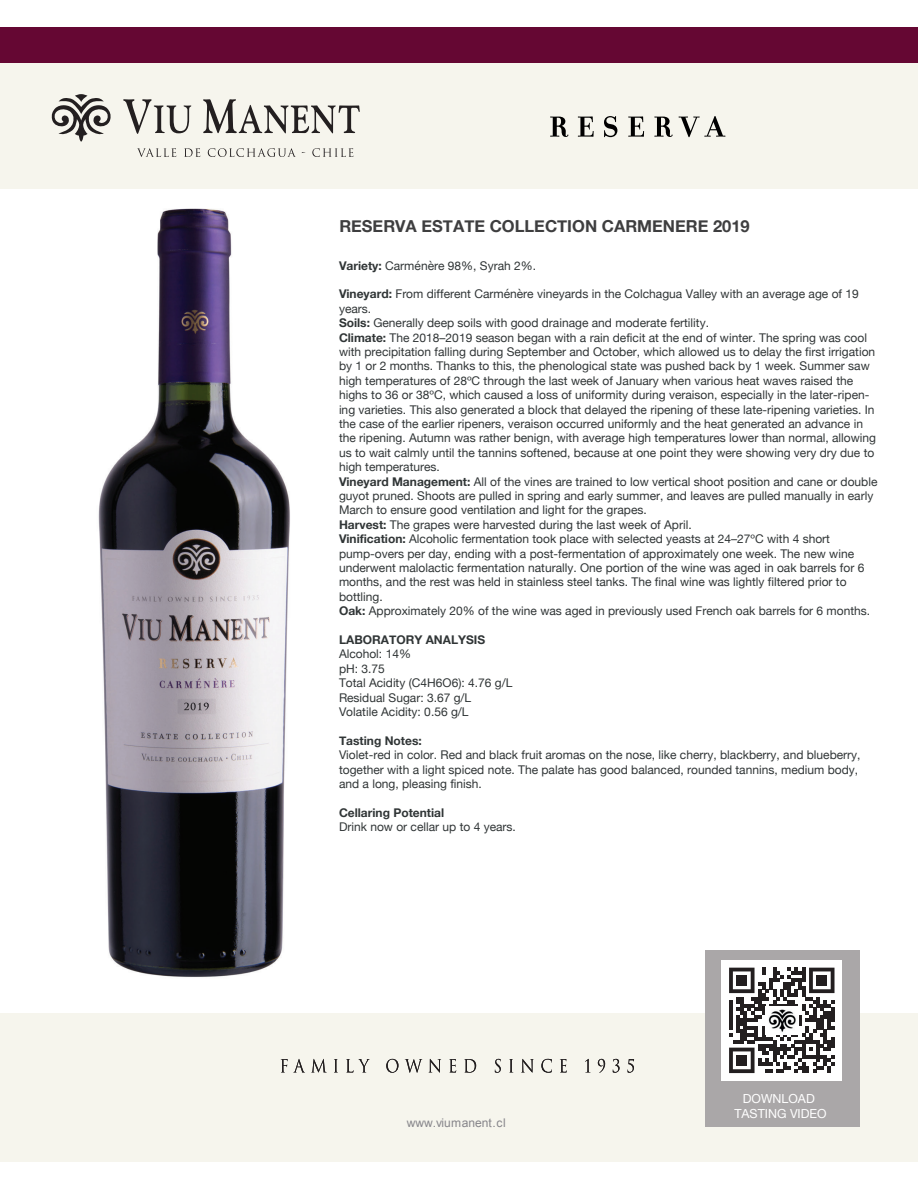
<style>
.page{position:relative;width:918px;height:1188px;background:#fff}
.page>*{position:absolute;margin:0;border:0;box-sizing:border-box;transform-origin:0 0}
.t1{font:700 16.5px "Helvetica Neue";color:#3e3e3f}
.t2{font:12.45px/15px "Helvetica Neue";color:#fff;text-align:center}
.t3{font:12px/14.4px "Helvetica Neue";color:#303536}
.t4{font:700 12px "Helvetica Neue";color:#303536}
.t5{font:12px "Arial";color:#87868b}
.s1{font-weight:700}
</style>
<div class="page">
<img style="left:98px;top:208px;width:192px;height:769px">
<div style="left:0;top:64px;width:918px;height:125px;background:#f6f5ed"></div>
<div style="left:0;top:1013px;width:918px;height:148px;background:#f6f5ed"></div>
<svg style="left:51px;top:94px;width:60px;height:48px"></svg>
<svg style="left:123px;top:99px;width:68px;height:35px"></svg>
<svg style="left:203px;top:99px;width:157px;height:34px"></svg>
<svg style="left:137px;top:148px;width:39px;height:9px"></svg>
<svg style="left:184px;top:148px;width:16px;height:9px"></svg>
<svg style="left:208px;top:148px;width:88px;height:9px"></svg>
<svg style="left:312px;top:148px;width:41px;height:9px"></svg>
<svg style="left:281px;top:1059px;width:23px;height:13px"></svg>
<svg style="left:312px;top:1059px;width:14px;height:13px"></svg>
<svg style="left:334px;top:1059px;width:4px;height:13px"></svg>
<svg style="left:346px;top:1059px;width:24px;height:14px"></svg>
<svg style="left:386px;top:1059px;width:12px;height:14px"></svg>
<svg style="left:405px;top:1059px;width:17px;height:14px"></svg>
<svg style="left:429px;top:1059px;width:12px;height:14px"></svg>
<svg style="left:449px;top:1059px;width:7px;height:14px"></svg>
<svg style="left:464px;top:1059px;width:12px;height:14px"></svg>
<svg style="left:495px;top:1059px;width:6px;height:14px"></svg>
<svg style="left:509px;top:1059px;width:4px;height:13px"></svg>
<svg style="left:521px;top:1059px;width:13px;height:14px"></svg>
<svg style="left:541px;top:1059px;width:11px;height:14px"></svg>
<svg style="left:560px;top:1059px;width:7px;height:14px"></svg>
<svg style="left:585px;top:1059px;width:4px;height:13px"></svg>
<svg style="left:598px;top:1059px;width:7px;height:14px"></svg>
<svg style="left:613px;top:1059px;width:7px;height:14px"></svg>
<svg style="left:628px;top:1059px;width:6px;height:14px"></svg>
<div style="left:1px;top:27px;width:917px;height:36px;background:#650733"></div>
<svg style="left:550px;top:116px;width:18px;height:21px"></svg>
<svg style="left:578px;top:116px;width:16px;height:21px"></svg>
<svg style="left:604px;top:116px;width:13px;height:21px"></svg>
<svg style="left:628px;top:116px;width:16px;height:21px"></svg>
<svg style="left:654px;top:116px;width:19px;height:21px"></svg>
<svg style="left:679px;top:116px;width:46px;height:21px"></svg>
<div style="left:705px;top:950px;width:154px;height:177px;background:#aaa7a8"></div>
<div style="left:722px;top:960px;width:120px;height:120px;background:#fff"></div>
<svg style="left:729px;top:968px;width:106px;height:105px"></svg>
<div style="left:736px;top:975px;width:11px;height:11px;background:#231f20"></div>
<div style="left:816px;top:975px;width:11px;height:11px;background:#231f20"></div>
<div style="left:736px;top:1055px;width:11px;height:11px;background:#231f20"></div>
<img style="left:765px;top:1007px;width:33px;height:27px">
<h1 class="t1" style="left:339px;top:213px;width:412px">RESERVA ESTATE COLLECTION CARMENERE 2019</h1>
<p class="t3" style="left:339px;top:259px;width:199px"><span class="s1">Variety:</span> Carménère 98%, Syrah 2%.</p>
<p class="t3" style="left:339px;top:288px;width:540px"><span class="s1">Vineyard:</span> From different Carménère vineyards in the Colchagua Valley with an average age of 19 years.<br><span class="s1">Soils:</span> Generally deep soils with good drainage and moderate fertility.<br><span class="s1">Climate:</span> The 2018–2019 season began with a rain deficit at the end of winter. The spring was cool with precipitation falling during September and October, which allowed us to delay the first irrigation by 1 or 2 months. Thanks to this, the phenological state was pushed back by 1 week. Summer saw high temperatures of 28ºC through the last week of January when various heat waves raised the highs to 36 or 38ºC, which caused a loss of uniformity during veraison, especially in the later-ripen&shy;ing varieties. This also generated a block that delayed the ripening of these late-ripening varieties. In the case of the earlier ripeners, veraison occurred uniformly and the heat generated an advance in the ripening. Autumn was rather benign, with average high temperatures lower than normal, allowing us to wait calmly until the tannins softened, because at one point they were showing very dry due to high temperatures.<br><span class="s1">Vineyard Management:</span> All of the vines are trained to low vertical shoot position and cane or double guyot pruned. Shoots are pulled in spring and early summer, and leaves are pulled manually in early March to ensure good ventilation and light for the grapes.<br><span class="s1">Harvest:</span> The grapes were harvested during the last week of April.<br><span class="s1">Vinification:</span> Alcoholic fermentation took place with selected yeasts at 24–27ºC with 4 short pump-overs per day, ending with a post-fermentation of approximately one week. The new wine underwent malolactic fermentation naturally. One portion of the wine was aged in oak barrels for 6 months, and the rest was held in stainless steel tanks. The final wine was lightly filtered prior to bottling.<br><span class="s1">Oak:</span> Approximately 20% of the wine was aged in previously used French oak barrels for 6 months.</p>
<p class="t4" style="left:339px;top:630px;width:148px">LABORATORY ANALYSIS</p>
<p class="t3" style="left:339px;top:648px;width:175px">Alcohol: 14%<br>pH: 3.75<br>Total Acidity (C4H6O6): 4.76 g/L<br>Residual Sugar: 3.67 g/L<br>Volatile Acidity: 0.56 g/L</p>
<p class="t4" style="left:339px;top:731px;width:84px">Tasting Notes:</p>
<p class="t3" style="left:339px;top:748px;width:523px">Violet-red in color. Red and black fruit aromas on the nose, like cherry, blackberry, and blueberry, together with a light spiced note. The palate has good balanced, rounded tannins, medium body, and a long, pleasing finish.</p>
<p class="t4" style="left:339px;top:803px;width:107px">Cellaring Potential</p>
<p class="t3" style="left:339px;top:820px;width:178px">Drink now or cellar up to 4 years.</p>
<p class="t5" style="left:407px;top:1115px;width:101px">www.viumanent.cl</p>
<p class="t2" style="left:734px;top:1092px;width:94px">DOWNLOAD<br>TASTING VIDEO</p>
</div>
